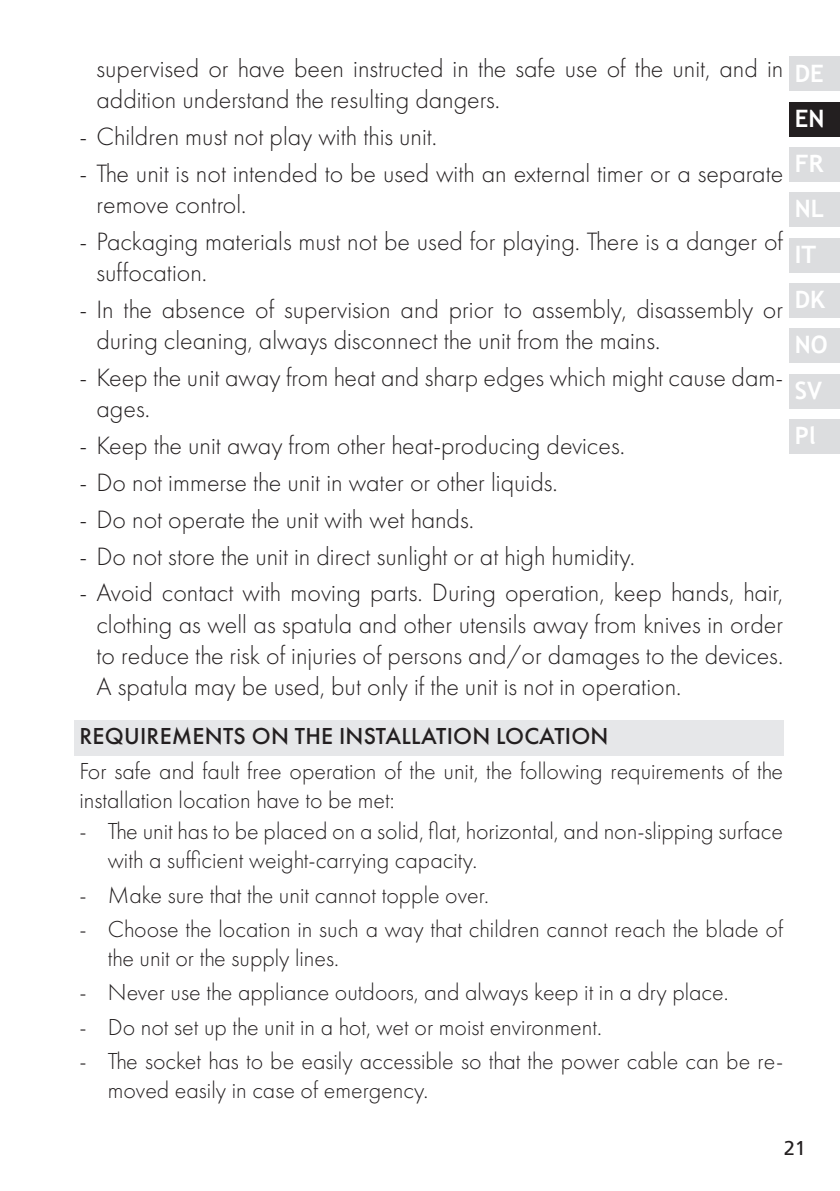
<style>
.page{position:relative;width:840px;height:1191px;background:#fff}
.page>*{position:absolute;margin:0;border:0;box-sizing:border-box;transform-origin:0 0}
.t1{font:300 26px/31.2px "Futura PT";color:#231f20}
.t2{font:300 24px/28.8px "Futura PT";color:#231f20}
.t3{font:500 24px "Futura PT";letter-spacing:.01em;color:#231f20}
.t4{font:700 24px/45.4px "Trebuchet MS";color:#fff}
.t5{font:20px "Frutiger LT Com";color:#231f20}
</style>
<div class="page">
<div style="left:788px;top:57px;width:51px;height:34px;background:#dcdddf"></div>
<div style="left:788px;top:102px;width:51px;height:34px;background:#231f20"></div>
<div style="left:788px;top:147px;width:51px;height:34px;background:#dcdddf"></div>
<div style="left:788px;top:193px;width:51px;height:34px;background:#dcdddf"></div>
<div style="left:788px;top:238px;width:51px;height:34px;background:#dcdddf"></div>
<div style="left:788px;top:283px;width:51px;height:34px;background:#dcdddf"></div>
<div style="left:788px;top:329px;width:51px;height:34px;background:#dcdddf"></div>
<div style="left:788px;top:374px;width:51px;height:34px;background:#dcdddf"></div>
<div style="left:788px;top:420px;width:51px;height:34px;background:#dcdddf"></div>
<div style="left:74px;top:720px;width:708px;height:35px;background:#e6e7e9"></div>
<p class="t1" style="left:96px;top:52px;width:688px">supervised or have been instructed in the safe use of the unit, and in addition understand the resulting dangers.</p>
<p class="t1" style="left:79px;top:121px;width:359px">- Children must not play with this unit.</p>
<p class="t1" style="left:96px;top:157px;width:688px;text-indent:-17px">- The unit is not intended to be used with an external timer or a separate remove control.</p>
<p class="t1" style="left:96px;top:225px;width:687px;text-indent:-17px">- Packaging materials must not be used for playing. There is a danger of suffocation.</p>
<p class="t1" style="left:96px;top:294px;width:688px;text-indent:-17px">- In the absence of supervision and prior to assembly, disassembly or during cleaning, always disconnect the unit from the mains.</p>
<p class="t1" style="left:96px;top:362px;width:687px;text-indent:-17px">- Keep the unit away from heat and sharp edges which might cause dam&shy;ages.</p>
<p class="t1" style="left:79px;top:430px;width:546px">- Keep the unit away from other heat-producing devices.</p>
<p class="t1" style="left:79px;top:467px;width:479px">- Do not immerse the unit in water or other liquids.</p>
<p class="t1" style="left:79px;top:503px;width:396px">- Do not operate the unit with wet hands.</p>
<p class="t1" style="left:79px;top:540px;width:557px">- Do not store the unit in direct sunlight or at high humidity.</p>
<p class="t1" style="left:96px;top:577px;width:688px;text-align:justify;text-indent:-17px">- Avoid contact with moving parts. During operation, keep hands, hair, clothing as well as spatula and other utensils away from knives in order to reduce the risk of injuries of persons and/or damages to the devices.<br>A spatula may be used, but only if the unit is not in operation.</p>
<p class="t3" style="left:79px;top:722px;width:530px">REQUIREMENTS ON THE INSTALLATION LOCATION</p>
<p class="t2" style="left:79px;top:756px;width:704px">For safe and fault free operation of the unit, the following requirements of the installation location have to be met:</p>
<p class="t2" style="left:108px;top:817px;width:676px;text-indent:-28px">- The unit has to be placed on a solid, flat, horizontal, and non-slipping surface with a sufficient weight-carrying capacity.</p>
<p class="t2" style="left:79px;top:880px;width:410px">- Make sure that the unit cannot topple over.</p>
<p class="t2" style="left:108px;top:914px;width:676px;text-indent:-28px">- Choose the location in such a way that children cannot reach the blade of the unit or the supply lines.</p>
<p class="t2" style="left:79px;top:978px;width:650px">- Never use the appliance outdoors, and always keep it in a dry place.</p>
<p class="t2" style="left:79px;top:1012px;width:523px">- Do not set up the unit in a hot, wet or moist environment.</p>
<p class="t2" style="left:108px;top:1047px;width:676px;text-indent:-28px">- The socket has to be easily accessible so that the power cable can be re&shy;moved easily in case of emergency.</p>
<p class="t4" style="left:794px;top:50px;width:34px">DE<br>EN<br>FR<br>NL<br>IT<br>DK<br>NO<br>SV<br>Pl</p>
<p class="t5" style="left:783px;top:1136px;width:24px">21</p>
</div>
